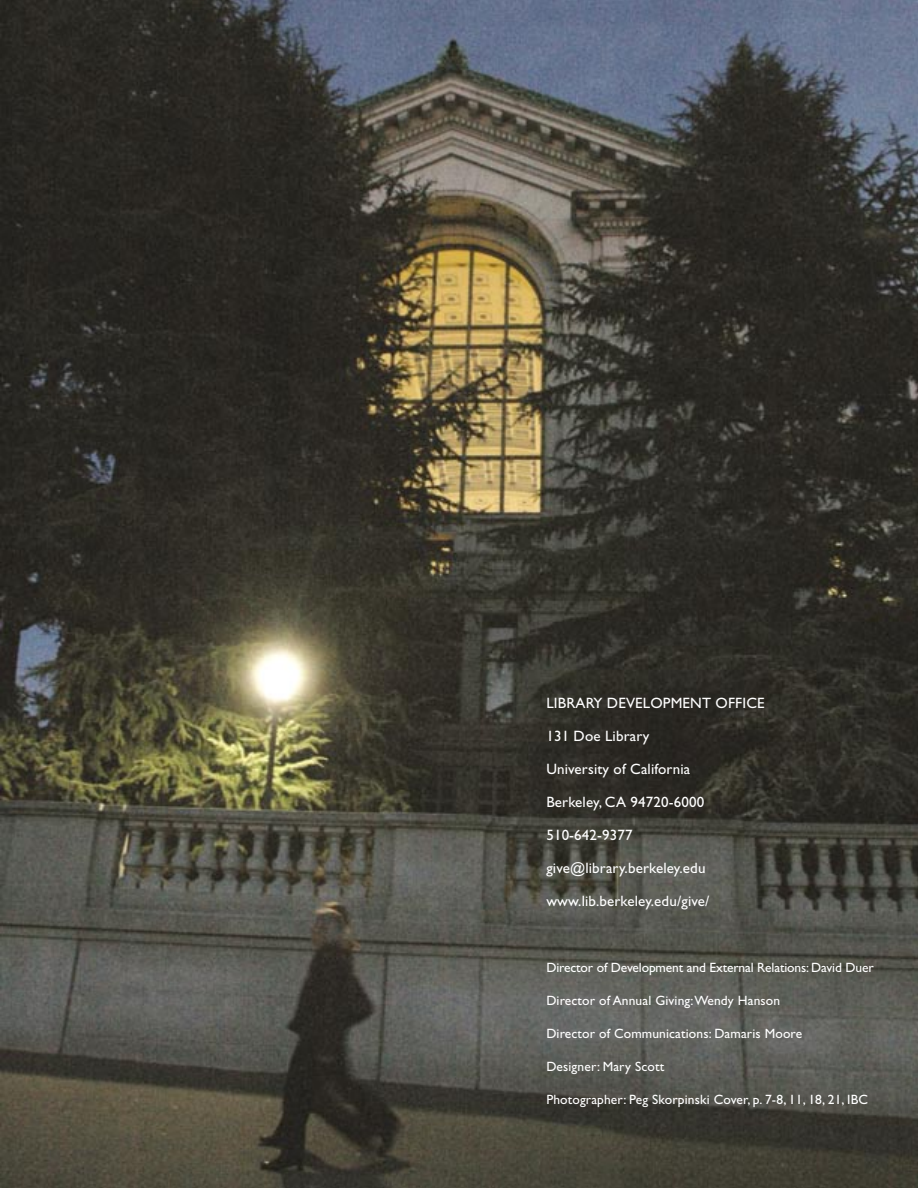
<style>
.page{position:relative;width:918px;height:1188px;background:#fff}
.page>*{position:absolute;margin:0;border:0;box-sizing:border-box;transform-origin:0 0}
.t1{font:15px "Gill Sans";letter-spacing:.01em;color:#fff}
.t2{font:13.5px "Gill Sans";letter-spacing:.01em;color:#fff}
.t3{font:13.5px "Gill Sans";letter-spacing:-.01em;color:#fff}
</style>
<div class="page">
<img style="left:0;top:0;width:918px;height:1188px">
<p class="t1" style="left:546px;top:695px;width:220px">LIBRARY DEVELOPMENT OFFICE</p>
<p class="t1" style="left:546px;top:728px;width:105px">131 Doe Library</p>
<p class="t1" style="left:546px;top:761px;width:145px">University of California</p>
<p class="t1" style="left:546px;top:794px;width:159px">Berkeley, CA 94720-6000</p>
<p class="t1" style="left:546px;top:827px;width:88px">510-642-9377</p>
<p class="t1" style="left:546px;top:860px;width:161px">give@library.berkeley.edu</p>
<p class="t1" style="left:546px;top:893px;width:165px">www.lib.berkeley.edu/give/</p>
<p class="t3" style="left:546px;top:960px;width:329px">Director of Development and External Relations: David Duer</p>
<p class="t2" style="left:546px;top:993px;width:235px">Director of Annual Giving: Wendy Hanson</p>
<p class="t2" style="left:546px;top:1026px;width:257px">Director of Communications: Damaris Moore</p>
<p class="t2" style="left:546px;top:1059px;width:119px">Designer: Mary Scott</p>
<p class="t2" style="left:546px;top:1092px;width:323px">Photographer: Peg Skorpinski Cover, p. 7-8, 11, 18, 21, IBC</p>
</div>
